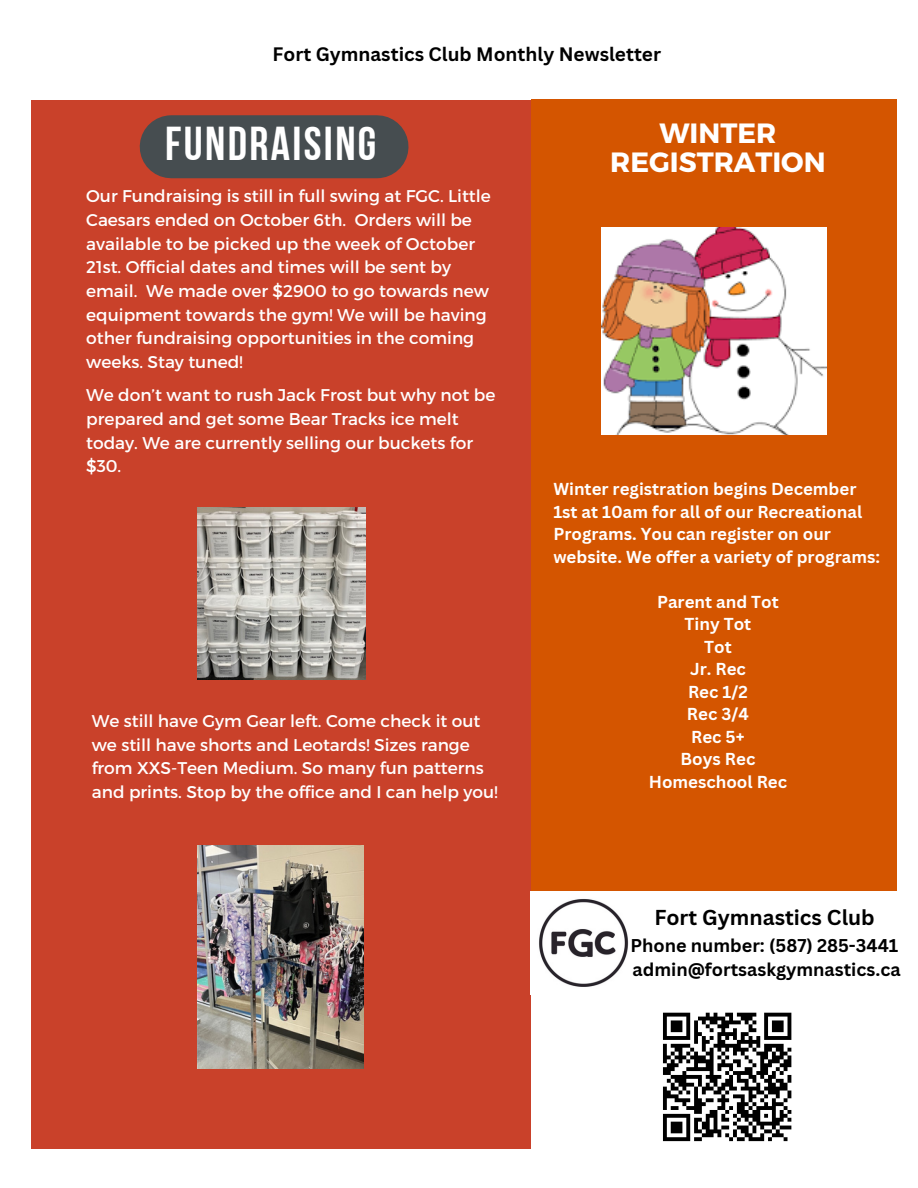
<style>
.page{position:relative;width:918px;height:1188px;background:#fff}
.page>*{position:absolute;margin:0;border:0;box-sizing:border-box;transform-origin:0 0}
.t1{font:47.4px "Bebas Neue Cyrillic";letter-spacing:.05em;color:#fff}
.t2{font:700 27.9px/29.2px "Montserrat";color:#fff;text-align:center}
.t3{font:700 21px "Canva Sans";color:#000}
.t4{font:700 18.9px "Canva Sans";color:#000}
.t5{font:700 18px/24.8px "Canva Sans";color:#000}
.t6{font:16.95px/23.7px "Montserrat";color:#fff}
.t7{font:700 16.8px/22.5px "Canva Sans";color:#fff}
</style>
<div class="page">
<div style="left:32px;top:100px;width:499px;height:1049px;background:#c9412a"></div>
<div style="left:171px;top:115px;width:206px;height:63px;background:#464d50"></div>
<div style="left:531px;top:100px;width:366px;height:433px;background:#d45500"></div>
<img style="left:601px;top:228px;width:225px;height:207px">
<div style="left:531px;top:527px;width:366px;height:364px;background:#d45500"></div>
<img style="left:539px;top:899px;width:90px;height:88px">
<svg style="left:663px;top:1012px;width:129px;height:130px"></svg>
<img style="left:197px;top:846px;width:167px;height:222px">
<img style="left:197px;top:507px;width:169px;height:172px">
<h4 class="t4" style="left:273px;top:41px;width:390px">Fort Gymnastics Club Monthly Newsletter</h4>
<p class="t1" style="left:165px;top:125px;width:213px">FUNDRAISING</p>
<p class="t6" style="left:86px;top:184px;width:406px">Our Fundraising is still in full swing at FGC. Little Caesars ended on October 6th. Orders will be available to be picked up the week of October 21st. Official dates and times will be sent by email. We made over $2900 to go towards new equipment towards the gym! We will be having other fundraising opportunities in the coming weeks. Stay tuned!</p>
<h2 class="t6" style="left:86px;top:383px;width:411px">We don’t want to rush Jack Frost but why not be prepared and get some Bear Tracks ice melt today. We are currently selling our buckets for $30.</h2>
<p class="t6" style="left:92px;top:708px;width:407px">We still have Gym Gear left. Come check it out we still have shorts and Leotards! Sizes range from XXS-Teen Medium. So many fun patterns and prints. Stop by the office and I can help you!</p>
<h4 class="t2" style="left:610px;top:117px;width:217px">WINTER<br>REGISTRATION</h4>
<p class="t7" style="left:553px;top:478px;width:328px">Winter registration begins December 1st at 10am for all of our Recreational Programs. You can register on our website. We offer a variety of programs:</p>
<h3 class="t7" style="left:649px;top:590px;width:140px;text-align:center">Parent and Tot<br>Tiny Tot<br>Tot<br>Jr. Rec<br>Rec 1/2<br>Rec 3/4<br>Rec 5+<br>Boys Rec<br>Homeschool Rec</h3>
<h3 class="t1" style="left:708px;top:760px;width:102px">DATES</h3>
<h1 class="t3" style="left:654px;top:902px;width:222px">Fort Gymnastics Club</h1>
<h1 class="t5" style="left:631px;top:932px;width:272px">Phone number: (587) 285-3441 admin@fortsaskgymnastics.ca</h1>
</div>
